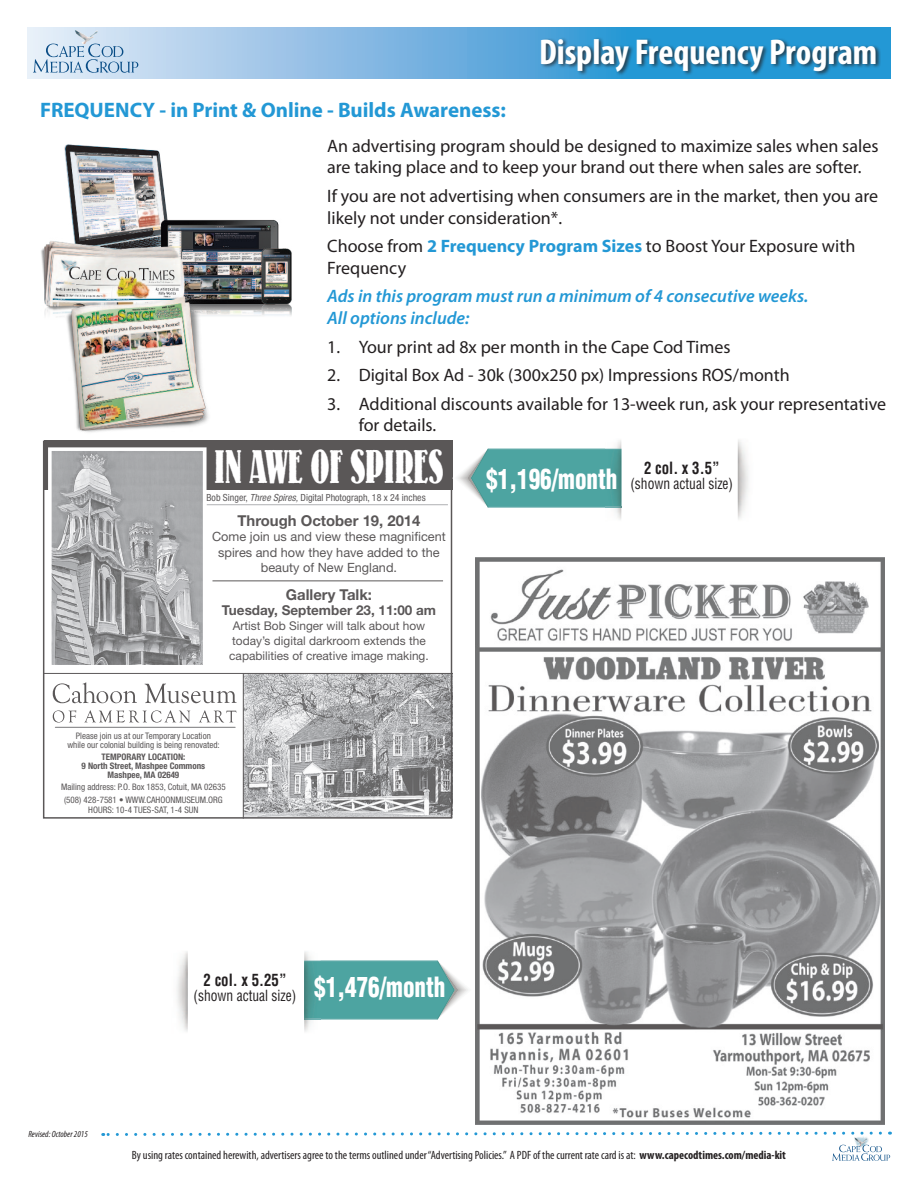
<style>
.page{position:relative;width:918px;height:1188px;background:#fff}
.page>*{position:absolute;margin:0;border:0;box-sizing:border-box;transform-origin:0 0}
.t1{font:46.5px "Lo Type Medium Condensed OV QEUBXB";letter-spacing:.01em;color:#fff;scale:.83 1}
.t2{font:700 condensed 36px "Myriad Pro";color:#fff}
.t3{font:700 21px "Myriad Pro";letter-spacing:-.005em;color:#2398d5}
.t4{font:18px/21.8px "Myriad Pro";color:#231f20}
.t5{font:italic 600 18px/21.8px "Myriad Pro";color:#2398d5}
.t6{font:700 condensed 16.5px "Helvetica";color:#231f20;scale:.9 1}
.t7{font:condensed 15px "Helvetica";color:#231f20;scale:.9 1}
.t8{font:15px "Helvetica Neue LT Std Bd OV REUBXB";color:#231f20}
.t9{font:13.65px "Helvetica Neue LT Std Bd OV REUBXB";color:#231f20}
.t10{font:12.75px/15.3px "Helvetica Neue LT Std Roman OV SEUBXB";color:#231f20;text-align:center}
.t11{font:condensed 12px "Myriad Pro";color:#231f20}
.t12{font:12px/15px "Helvetica Neue LT Std Roman OV SEUBXB";color:#231f20}
.t13{font:9.9px "Helvetica Neue LT Std Cn OV NEUBXB";color:#231f20}
.t14{font:9px/9px "Helvetica Neue LT Std Cn OV NEUBXB";color:#231f20;text-align:center}
.t15{font:9px/9px "Helvetica Neue LT Std Bd Cn OV OEUBXB";color:#231f20;text-align:center}
.t16{font:italic condensed 9px "Myriad Pro";color:#231f20}
.s1{font-weight:700;color:#2398d5}
.s2{font-family:"Helvetica Neue LT Std Cn O OV PEUBXB"}
.s3{font-weight:900;font-size:27.3px;color:#fff}
.s4{font-weight:700}
</style>
<div class="page">
<svg style="left:27px;top:27px;width:864px;height:51px;background:#83bae3"></svg>
<svg style="left:33px;top:44px;width:105px;height:29px;background:#b4cce2"></svg>
<img style="left:75px;top:30px;width:23px;height:14px">
<img style="left:854px;top:1137px;width:15px;height:8px">
<svg style="left:832px;top:1145px;width:58px;height:16px"></svg>
<div style="left:540px;top:37px;width:341px;height:40px;background:#231f20;opacity:.75"></div>
<img style="left:41px;top:145px;width:251px;height:287px">
<img style="left:475px;top:557px;width:410px;height:567px">
<div style="left:44px;top:441px;width:408px;height:49px;background:#5a5757"></div>
<img style="left:244px;top:674px;width:205px;height:142px">
<hr style="left:243px;top:673px;width:1px;height:146px;background:#231f20">
<hr style="left:55px;top:727px;width:180px;height:1px;background:#5d5d60">
<svg style="left:53px;top:682px;width:184px;height:41px"></svg>
<hr style="left:44px;top:673px;width:408px;height:1px;background:#231f20">
<div style="left:43px;top:441px;width:409px;height:378px;border:2px solid #231f20"></div>
<hr style="left:207px;top:504px;width:241px;height:1px;background:#939598">
<img style="left:53px;top:452px;width:149px;height:212px">
<div style="left:48px;top:447px;width:159px;height:222px;border:4px solid #fff"></div>
<hr style="left:212px;top:580px;width:231px;height:1px;background:#231f20">
<img style="left:738px;top:440px;width:11px;height:79px">
<img style="left:605px;top:440px;width:16px;height:80px">
<svg style="left:452px;top:449px;width:169px;height:59px;background:#68afad"></svg>
<img style="left:177px;top:951px;width:11px;height:81px">
<img style="left:304px;top:951px;width:16px;height:81px">
<svg style="left:304px;top:961px;width:164px;height:59px;background:#63adaa"></svg>
<svg style="left:103px;top:1131px;width:779px;height:6px"></svg>
<h2 class="t2" style="left:539px;top:32px;width:340px">Display Frequency Program</h2>
<p class="t3" style="left:40px;top:98px;width:467px">FREQUENCY - in Print &amp; Online - Builds Awareness:</p>
<p class="t4" style="left:327px;top:135px;width:553px">An advertising program should be designed to maximize sales when sales are taking place and to keep your brand out there when sales are softer.</p>
<p class="t4" style="left:327px;top:185px;width:552px">If you are not advertising when consumers are in the market, then you are likely not under consideration*.</p>
<p class="t4" style="left:327px;top:236px;width:530px">Choose from <span class="s1">2 Frequency Program Sizes</span> to Boost Your Exposure with<br>Frequency</p>
<p class="t5" style="left:327px;top:286px;width:483px">Ads in this program must run a minimum of 4 consecutive weeks.<br>All options include:</p>
<p class="t4" style="left:327px;top:336px;width:405px">1. Your print ad 8x per month in the Cape Cod Times</p>
<p class="t4" style="left:327px;top:365px;width:464px">2. Digital Box Ad - 30k (300x250 px) Impressions ROS/month</p>
<p class="t4" style="left:359px;top:393px;width:529px;text-indent:-32px">3. Additional discounts available for 13-week run, ask your representative for details.</p>
<h1 class="t1" style="left:215px;top:443px;width:277px">IN AWE OF SPIRES</h1>
<p class="t8" style="left:237px;top:511px;width:185px">Through October 19, 2014</p>
<p class="t10" style="left:212px;top:529px;width:235px">Come join us and view these magnificent spires and how they have added to the beauty of New England.</p>
<p class="t8" style="left:286px;top:585px;width:88px">Gallery Talk:</p>
<p class="t9" style="left:222px;top:602px;width:216px">Tuesday, September 23, 11:00 am</p>
<p class="t12" style="left:229px;top:618px;width:201px">Artist Bob Singer will talk about how today’s digital darkroom extends the capabilities of creative image making.</p>
<p class="t13" style="left:207px;top:491px;width:221px">Bob Singer, <span class="s2">Three Spires,</span> Digital Photograph, 18 x 24 inches</p>
<p class="t14" style="left:67px;top:731px;width:154px">Please join us at our Temporary Location while our colonial building is being renovated:</p>
<p class="t15" style="left:82px;top:752px;width:125px">TEMPORARY LOCATION:<br>9 North Street, Mashpee Commons<br>Mashpee, MA 02649</p>
<p class="t14" style="left:61px;top:781px;width:166px;line-height:12.3px">Mailing address: P.O. Box 1853, Cotuit, MA 02635 (508) 428-7581 • WWW.CAHOONMUSEUM.ORG</p>
<p class="t14" style="left:88px;top:806px;width:112px">HOURS: 10-4 TUES-SAT, 1-4 SUN</p>
<p class="t6" style="left:644px;top:458px;width:85px">2 col. x 3.5”</p>
<p class="t7" style="left:486px;top:474px;width:276px"><span class="s3">$1,196/month</span> (shown actual size)</p>
<p class="t16" style="left:28px;top:1129px;width:61px">Revised: October 2015</p>
<p class="t6" style="left:204px;top:969px;width:94px">2 col. x 5.25”</p>
<p class="t7" style="left:194px;top:986px;width:281px">(shown actual size) <sup>$1,476/month</sup></p>
<p class="t11" style="left:132px;top:1148px;width:656px">By using rates contained herewith, advertisers agree to the terms outlined under “Advertising Policies.” A PDF of the current rate card is at: <span class="s4">www.capecodtimes.com/media-kit</span></p>
</div>
